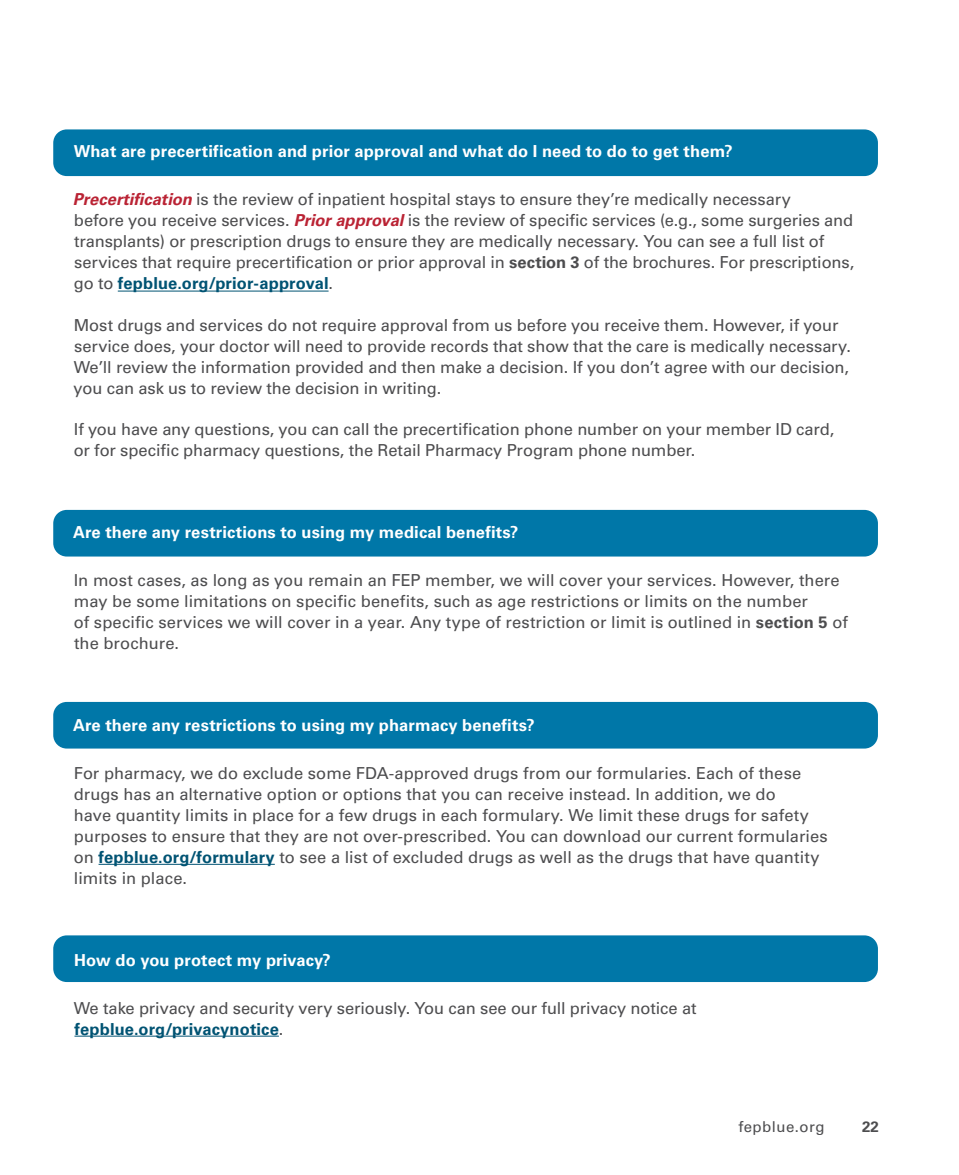
<style>
.page{position:relative;width:959px;height:1175px;background:#fff}
.page>*{position:absolute;margin:0;border:0;box-sizing:border-box;transform-origin:0 0}
.t1{font:16.5px/21px "Univers LT Std";letter-spacing:-.005em;color:#4d4d4f}
.t2{font:700 16.5px "Univers LT Std";letter-spacing:.01em;color:#fff}
.t3{font:15px "Univers LT Std";letter-spacing:.03em;color:#4d4d4f}
.t4{font:700 15px "Univers LT Std";color:#4d4d4f}
.s1{font-weight:700;font-style:italic;color:#ba2334}
.s2{font-weight:700}
.s3{font-weight:700;color:#005373}
</style>
<div class="page">
<hr style="left:118px;top:291px;width:210px;height:1px;background:#005373">
<hr style="left:99px;top:864px;width:176px;height:1px;background:#005373">
<hr style="left:74px;top:1035px;width:205px;height:1px;background:#005373">
<div style="left:53px;top:129px;width:825px;height:47px;background:#0077a8;border-radius:14px"></div>
<div style="left:53px;top:510px;width:825px;height:46px;background:#0077a8;border-radius:14px"></div>
<div style="left:53px;top:702px;width:825px;height:46px;background:#0077a8;border-radius:14px"></div>
<div style="left:53px;top:935px;width:825px;height:47px;background:#0077a8;border-radius:14px"></div>
<h3 class="t2" style="left:74px;top:142px;width:660px">What are precertification and prior approval and what do I need to do to get them?</h3>
<p class="t1" style="left:73px;top:189px;width:782px"><span class="s1">Precertification</span> is the review of inpatient hospital stays to ensure they’re medically necessary<br>before you receive services. <span class="s1">Prior approval</span> is the review of specific services (e.g., some surgeries and transplants) or prescription drugs to ensure they are medically necessary. You can see a full list of services that require precertification or prior approval in <span class="s2">section 3</span> of the brochures. For prescriptions, go to <span class="s3">fepblue.org/prior-approval</span>.</p>
<p class="t1" style="left:74px;top:314px;width:778px">Most drugs and services do not require approval from us before you receive them. However, if your service does, your doctor will need to provide records that show that the care is medically necessary.<br>We’ll review the information provided and then make a decision. If you don’t agree with our decision, you can ask us to review the decision in writing.</p>
<p class="t1" style="left:74px;top:419px;width:762px">If you have any questions, you can call the precertification phone number on your member ID card, or for specific pharmacy questions, the Retail Pharmacy Program phone number.</p>
<h3 class="t2" style="left:73px;top:522px;width:447px">Are there any restrictions to using my medical benefits?</h3>
<p class="t1" style="left:74px;top:569px;width:775px">In most cases, as long as you remain an FEP member, we will cover your services. However, there may be some limitations on specific benefits, such as age restrictions or limits on the number<br>of specific services we will cover in a year. Any type of restriction or limit is outlined in <span class="s2">section 5</span> of the brochure.</p>
<h3 class="t2" style="left:73px;top:715px;width:463px">Are there any restrictions to using my pharmacy benefits?</h3>
<p class="t1" style="left:74px;top:762px;width:755px">For pharmacy, we do exclude some FDA-approved drugs from our formularies. Each of these drugs has an alternative option or options that you can receive instead. In addition, we do<br>have quantity limits in place for a few drugs in each formulary. We limit these drugs for safety purposes to ensure that they are not over-prescribed. You can download our current formularies on <span class="s3">fepblue.org/formulary</span> to see a list of excluded drugs as well as the drugs that have quantity limits in place.</p>
<h3 class="t2" style="left:74px;top:950px;width:258px">How do you protect my privacy?</h3>
<p class="t1" style="left:74px;top:997px;width:624px">We take privacy and security very seriously. You can see our full privacy notice at <span class="s3">fepblue.org/privacynotice</span>.</p>
<p class="t3" style="left:738px;top:1117px;width:88px">fepblue.org</p>
<p class="t4" style="left:862px;top:1117px;width:18px">22</p>
</div>
